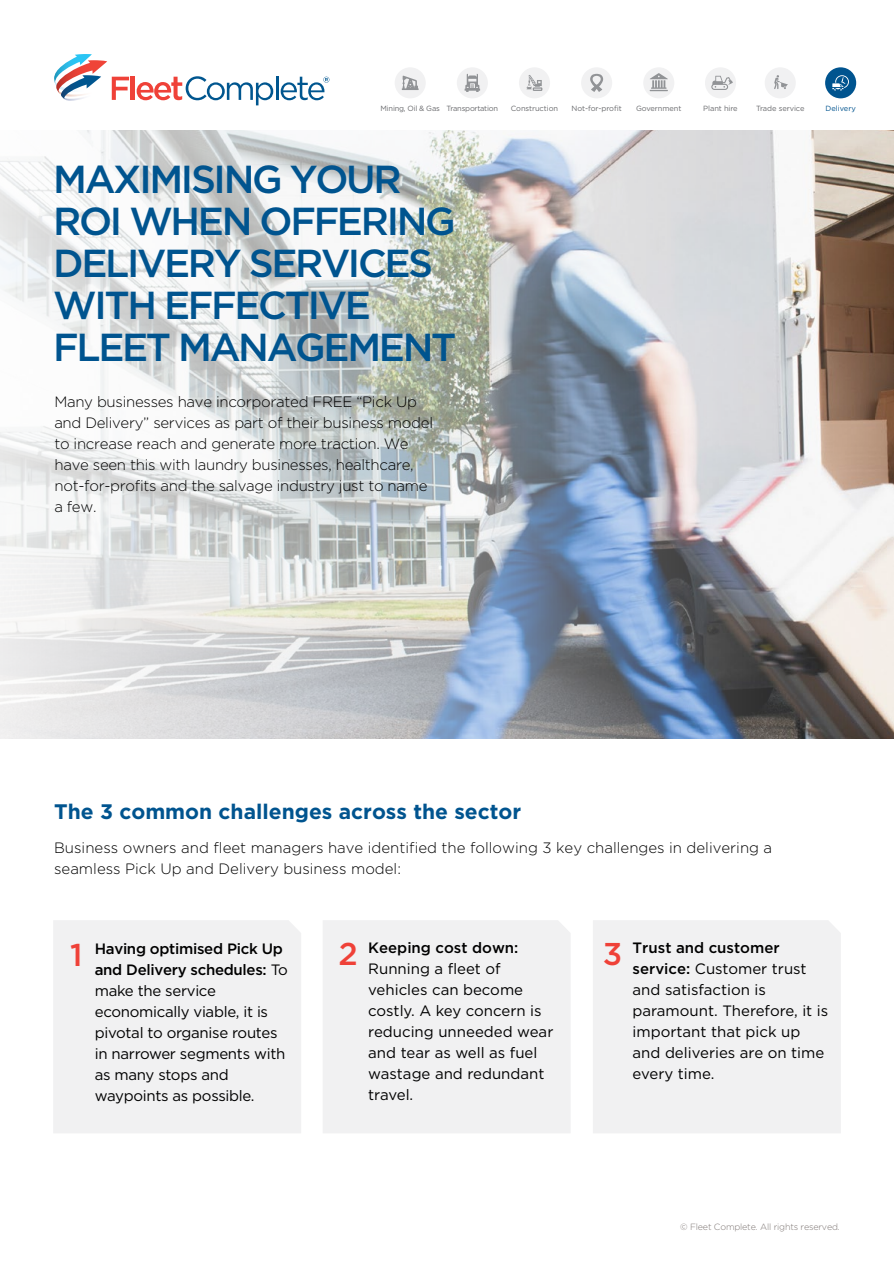
<style>
.page{position:relative;width:894px;height:1263px;background:#fff}
.page>*{position:absolute;margin:0;border:0;box-sizing:border-box;transform-origin:0 0}
.t1{font:500 39px/42px "Gotham";letter-spacing:-.06em;color:#00548f}
.t2{font:700 21px "Gotham";color:#00548f}
.t3{font:15px/21px "Gotham";color:#000}
.t4{font:300 15px/21px "Gotham";letter-spacing:-.02em;color:#000}
.t5{font:15px/21px "Gotham";letter-spacing:-.02em;color:#000}
.t6{font:300 15px/21px "Gotham";color:#000}
.t7{font:300 9px "Gotham";letter-spacing:-.02em;color:#7f7775}
.t8{font:7.5px "Gotham";letter-spacing:-.01em;color:#696a6d}
.t9{font:7.5px "Gotham";letter-spacing:-.03em;color:#696a6d}
.t10{font:7.5px "Gotham";color:#00548f}
.s1{font-weight:500;font-size:31.5px;color:#ef4138}
.s2{font-weight:500}
</style>
<div class="page">
<div style="left:53px;top:920px;width:248px;height:213px;background:#f1f1f2"></div>
<div style="left:323px;top:920px;width:247px;height:213px;background:#f1f1f2"></div>
<div style="left:593px;top:920px;width:247px;height:213px;background:#f1f1f2"></div>
<img style="left:0;top:130px;width:893px;height:608px">
<hr style="left:131px;top:77px;width:4px;height:23px;background:#ef4138">
<svg style="left:137px;top:76px;width:136px;height:29px"></svg>
<hr style="left:275px;top:77px;width:3px;height:23px;background:#00568f">
<svg style="left:280px;top:77px;width:49px;height:23px"></svg>
<svg style="left:54px;top:54px;width:75px;height:46px"></svg>
<div style="left:581px;top:67px;width:31px;height:31px;background:#f1f1f2;border-radius:50%"></div>
<div style="left:643px;top:67px;width:31px;height:31px;background:#f1f1f2;border-radius:50%"></div>
<svg style="left:649px;top:73px;width:18px;height:18px"></svg>
<div style="left:518px;top:67px;width:32px;height:31px;background:#f1f1f2;border-radius:50%"></div>
<div style="left:456px;top:67px;width:31px;height:31px;background:#f1f1f2;border-radius:50%"></div>
<div style="left:394px;top:67px;width:31px;height:31px;background:#f1f1f2;border-radius:50%"></div>
<div style="left:704px;top:67px;width:31px;height:31px;background:#f1f1f2;border-radius:50%"></div>
<svg style="left:711px;top:76px;width:21px;height:14px"></svg>
<div style="left:764px;top:67px;width:31px;height:31px;background:#f1f1f2;border-radius:50%"></div>
<svg style="left:774px;top:75px;width:13px;height:14px"></svg>
<div style="left:824px;top:67px;width:31px;height:31px;background:#00548f;border-radius:50%"></div>
<svg style="left:832px;top:75px;width:16px;height:16px"></svg>
<svg style="left:590px;top:74px;width:13px;height:18px"></svg>
<svg style="left:532px;top:87px;width:10px;height:4px"></svg>
<svg style="left:526px;top:75px;width:15px;height:15px"></svg>
<svg style="left:401px;top:76px;width:17px;height:14px"></svg>
<svg style="left:464px;top:74px;width:16px;height:18px"></svg>
<p class="t9" style="left:380px;top:104px;width:119px">Mining, Oil &amp; Gas Transportation</p>
<p class="t8" style="left:510px;top:104px;width:49px">Construction</p>
<p class="t8" style="left:571px;top:104px;width:52px">Not-for-profit</p>
<p class="t8" style="left:636px;top:104px;width:47px">Government</p>
<p class="t8" style="left:703px;top:104px;width:36px">Plant hire</p>
<p class="t8" style="left:755px;top:104px;width:50px">Trade service</p>
<p class="t10" style="left:825px;top:104px;width:32px">Delivery</p>
<h1 class="t1" style="left:53px;top:157px;width:404px">MAXIMISING YOUR<br>ROI WHEN OFFERING<br>DELIVERY SERVICES<br>WITH EFFECTIVE<br>FLEET MANAGEMENT</h1>
<p class="t4" style="left:54px;top:390px;width:380px">Many businesses have incorporated FREE “Pick Up and Delivery” services as part of their business model to increase reach and generate more traction. We have seen this with laundry businesses, healthcare, not-for-profits and the salvage industry just to name a few.</p>
<h2 class="t2" style="left:54px;top:799px;width:468px">The 3 common challenges across the sector</h2>
<p class="t6" style="left:54px;top:837px;width:719px">Business owners and fleet managers have identified the following 3 key challenges in delivering a seamless Pick Up and Delivery business model:</p>
<p class="t5" style="left:95px;top:937px;width:194px;text-indent:-25px"><span class="s1">1</span> <span class="s2">Having optimised Pick Up and Delivery schedules:</span> To make the service economically viable, it is pivotal to organise routes in narrower segments with as many stops and waypoints as possible.</p>
<p class="t3" style="left:368px;top:937px;width:186px;text-indent:-30px"><span class="s1">2</span> <span class="s2">Keeping cost down:<br></span>Running a fleet of vehicles can become costly. A key concern is reducing unneeded wear and tear as well as fuel wastage and redundant travel.</p>
<p class="t3" style="left:632px;top:937px;width:197px;text-indent:-30px"><span class="s1">3</span> <span class="s2">Trust and customer service:</span> Customer trust and satisfaction is paramount. Therefore, it is important that pick up and deliveries are on time every time.</p>
<p class="t7" style="left:680px;top:1221px;width:161px">© Fleet Complete. All rights reserved.</p>
</div>
